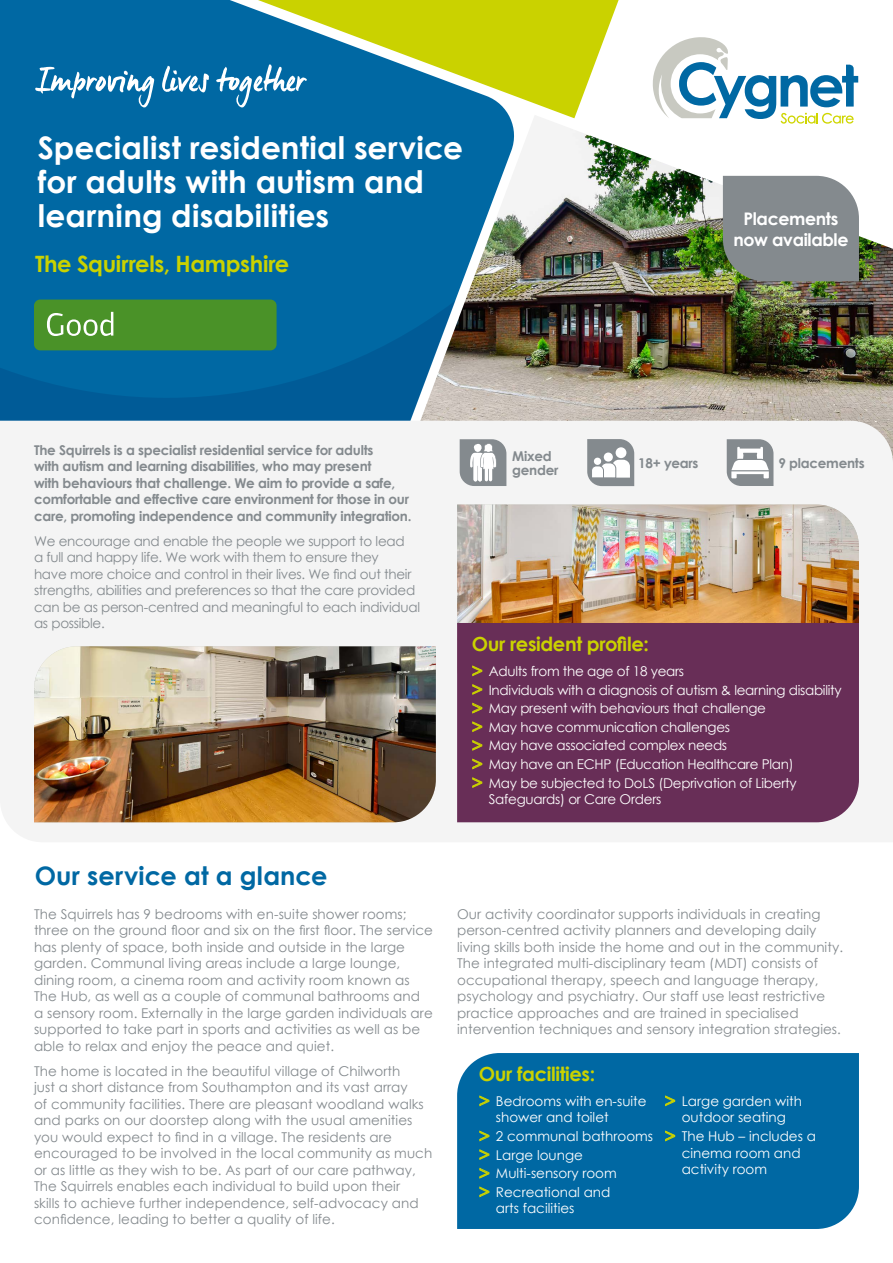
<style>
.page{position:relative;width:893px;height:1263px;background:#fff}
.page>*{position:absolute;margin:0;border:0;box-sizing:border-box;transform-origin:0 0}
.t1{font:700 31.05px/33.9px "Century Gothic";letter-spacing:.005em;color:#fff}
.t2{font:700 25.5px "Century Gothic";letter-spacing:.005em;color:#0068a3}
.t3{font:700 22.5px "Century Gothic";letter-spacing:-.015em;color:#cad200}
.t4{font:700 19.5px "Century Gothic";letter-spacing:-.02em;color:#cad200}
.t5{font:700 17.4px/21px "Century Gothic";letter-spacing:-.02em;color:#fff;text-align:center}
.t6{font:13.5px/16.5px "Century Gothic";letter-spacing:.005em;color:#848a8e}
.t7{font:13.5px/18.6px "Century Gothic";letter-spacing:-.02em;color:#fff}
.t8{font:700 13.5px/16.5px "Century Gothic";letter-spacing:-.02em;color:#848a8e}
.t9{font:13.5px/16.5px "Century Gothic";letter-spacing:-.02em;color:#848a8e}
.t10{font:13.5px/16.5px "Century Gothic";color:#fff}
.s1{font-size:18px;color:#cad200}
</style>
<div class="page">
<div style="left:0;top:0;width:387px;height:184px;background:#0068a3"></div>
<img style="left:387px;top:118px;width:506px;height:303px">
<svg style="left:0;top:184px;width:456px;height:237px;background:#0668a1"></svg>
<svg style="left:192px;top:0;width:427px;height:118px;background:#80ad64"></svg>
<div style="left:0;top:421px;width:893px;height:421px;background:#f4f4f4"></div>
<img style="left:34px;top:646px;width:402px;height:176px">
<img style="left:457px;top:504px;width:402px;height:119px">
<div style="left:457px;top:623px;width:402px;height:199px;background:#682e57"></div>
<div style="left:457px;top:1053px;width:402px;height:176px;background:#0068a3"></div>
<div style="left:34px;top:300px;width:243px;height:50px;background:#4a9228;border-radius:6px"></div>
<svg style="left:47px;top:312px;width:66px;height:24px"></svg>
<svg style="left:727px;top:439px;width:46px;height:47px"></svg>
<svg style="left:460px;top:439px;width:46px;height:47px"></svg>
<svg style="left:587px;top:439px;width:47px;height:47px"></svg>
<div style="left:594px;top:458px;width:7px;height:7px;background:#fff;border-radius:50%"></div>
<svg style="left:651px;top:37px;width:207px;height:87px"></svg>
<svg style="left:35px;top:67px;width:119px;height:40px"></svg>
<svg style="left:162px;top:66px;width:47px;height:26px"></svg>
<svg style="left:216px;top:64px;width:91px;height:43px"></svg>
<div style="left:723px;top:176px;width:136px;height:105px;background:#848a8e"></div>
<h1 class="t1" style="left:38px;top:129px;width:427px">Specialist residential service for adults with autism and learning disabilities</h1>
<h3 class="t3" style="left:35px;top:246px;width:256px">The Squirrels, Hampshire</h3>
<p class="t5" style="left:733px;top:207px;width:117px">Placements now available</p>
<p class="t8" style="left:34px;top:441px;width:379px">The Squirrels is a specialist residential service for adults<br>with autism and learning disabilities, who may present<br>with behaviours that challenge. We aim to provide a safe, comfortable and effective care environment for those in our care, promoting independence and community integration.</p>
<p class="t9" style="left:34px;top:533px;width:387px">We encourage and enable the people we support to lead<br>a full and happy life. We work with them to ensure they<br>have more choice and control in their lives. We find out their strengths, abilities and preferences so that the care provided can be as person-centred and meaningful to each individual as possible.</p>
<p class="t8" style="left:512px;top:448px;width:48px;line-height:14.1px">Mixed gender</p>
<p class="t8" style="left:638px;top:454px;width:62px">18+ years</p>
<p class="t8" style="left:778px;top:454px;width:88px">9 placements</p>
<h3 class="t4" style="left:472px;top:629px;width:179px">Our resident profile:</h3>
<p class="t7" style="left:472px;top:661px;width:371px"><span class="s1">&gt;</span> Adults from the age of 18 years<br><span class="s1">&gt;</span> Individuals with a diagnosis of autism &amp; learning disability <span class="s1">&gt;</span> May present with behaviours that challenge<br><span class="s1">&gt;</span> May have communication challenges<br><span class="s1">&gt;</span> May have associated complex needs<br><span class="s1">&gt;</span> May have an ECHP (Education Healthcare Plan)<br><span class="s1">&gt;</span> May be subjected to DoLS (Deprivation of Liberty</p>
<p class="t7" style="left:489px;top:790px;width:174px">Safeguards) or Care Orders</p>
<h2 class="t2" style="left:35px;top:856px;width:294px">Our service at a glance</h2>
<p class="t6" style="left:34px;top:905px;width:400px">The Squirrels has 9 bedrooms with en-suite shower rooms; three on the ground floor and six on the first floor. The service has plenty of space, both inside and outside in the large garden. Communal living areas include a large lounge, dining room, a cinema room and activity room known as The Hub, as well as a couple of communal bathrooms and<br>a sensory room. Externally in the large garden individuals are supported to take part in sports and activities as well as be able to relax and enjoy the peace and quiet.</p>
<p class="t6" style="left:34px;top:1062px;width:400px">The home is located in the beautiful village of Chilworth<br>just a short distance from Southampton and its vast array<br>of community facilities. There are pleasant woodland walks and parks on our doorstep along with the usual amenities you would expect to find in a village. The residents are encouraged to be involved in the local community as much or as little as they wish to be. As part of our care pathway, The Squirrels enables each individual to build upon their<br>skills to achieve further independence, self-advocacy and confidence, leading to better a quality of life.</p>
<p class="t6" style="left:457px;top:905px;width:387px">Our activity coordinator supports individuals in creating person-centred activity planners and developing daily living skills both inside the home and out in the community.<br>The integrated multi-disciplinary team (MDT) consists of occupational therapy, speech and language therapy, psychology and psychiatry. Our staff use least restrictive practice approaches and are trained in specialised intervention techniques and sensory integration strategies.</p>
<h3 class="t4" style="left:479px;top:1059px;width:118px">Our facilities:</h3>
<p class="t10" style="left:496px;top:1092px;width:152px;text-indent:-17px"><span class="s1">&gt;</span> Bedrooms with en-suite shower and toilet</p>
<p class="t10" style="left:479px;top:1127px;width:176px;line-height:18.6px"><span class="s1">&gt;</span> 2 communal bathrooms <span class="s1">&gt;</span> Large lounge<br><span class="s1">&gt;</span> Multi-sensory room<br><span class="s1">&gt;</span> Recreational and</p>
<p class="t10" style="left:496px;top:1200px;width:80px">arts facilities</p>
<p class="t10" style="left:665px;top:1092px;width:139px;text-align:center"><span class="s1">&gt;</span> Large garden with outdoor seating</p>
<p class="t10" style="left:682px;top:1128px;width:136px;text-indent:-17px"><span class="s1">&gt;</span> The Hub – includes a cinema room and activity room</p>
</div>
